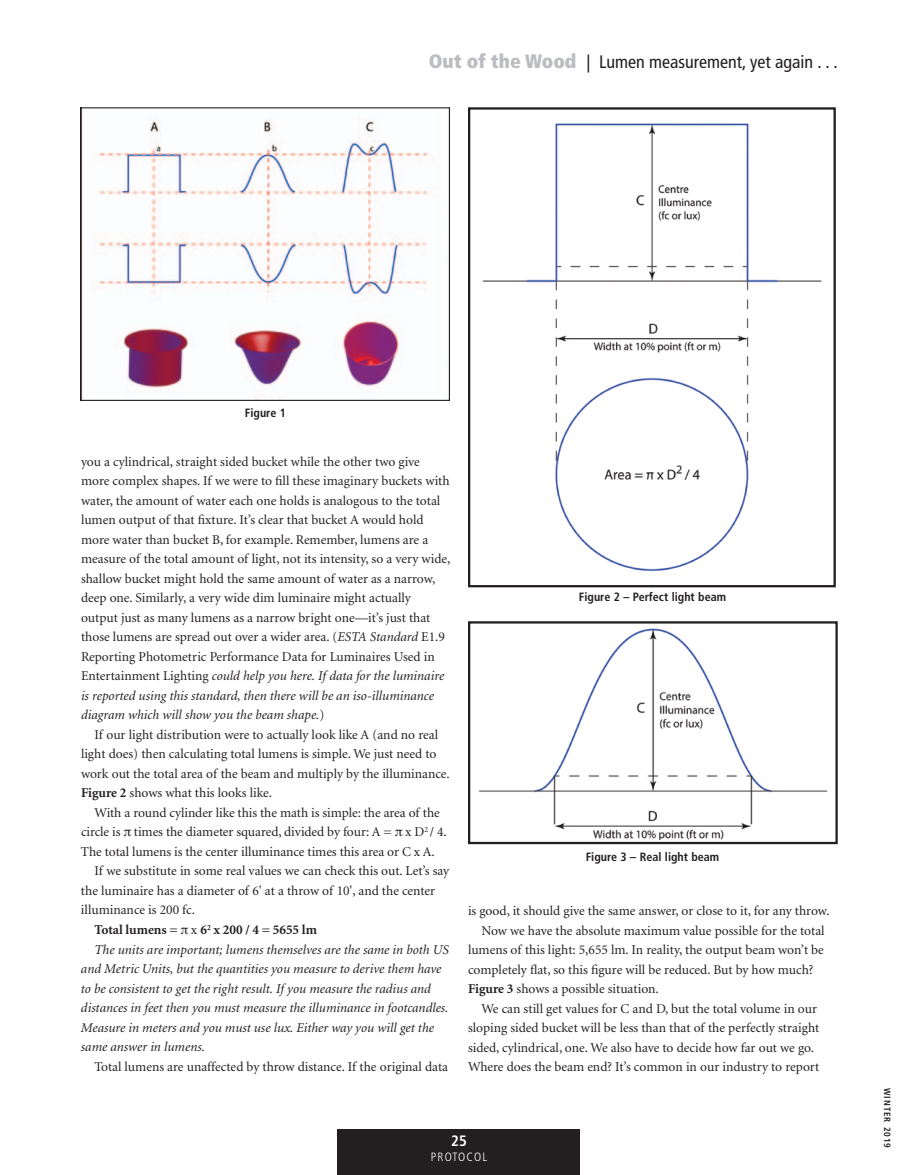
<style>
.page{position:relative;width:918px;height:1175px;background:#fff}
.page>*{position:absolute;margin:0;border:0;box-sizing:border-box;transform-origin:0 0}
.t1{font:condensed 18px "Frutiger";color:#231f20}
.t2{font:700 condensed 15px "Frutiger";color:#fff}
.t3{font:13.5px/19.5px "Minion";color:#231f20}
.t4{font:italic 13.5px "Minion";color:#231f20}
.t5{font:700 13.5px "Minion";color:#231f20}
.t6{font:700 condensed 12px "Frutiger";color:#231f20}
.t7{font:300 condensed 12px "Frutiger";letter-spacing:.1em;color:#fff}
.t8{font:700 condensed 9px "Frutiger";letter-spacing:.1em;color:#231f20}
.s1{font-weight:900;font-size:19.5px;color:#bcbdc0}
.s2{font-style:italic}
.s3{font-weight:700}
.s4{font-family:"Times"}
.s5{font-family:"Times";font-weight:400}
.s6{font-weight:400}
</style>
<div class="page">
<div style="left:338px;top:1129px;width:242px;height:45px;background:#231f20"></div>
<img style="left:82px;top:109px;width:346px;height:290px">
<div style="left:80px;top:107px;width:370px;height:294px;border:1px solid #231f20"></div>
<img style="left:482px;top:123px;width:340px;height:449px">
<div style="left:468px;top:107px;width:368px;height:480px;border:2px solid #231f20"></div>
<img style="left:478px;top:628px;width:350px;height:211px">
<div style="left:468px;top:621px;width:370px;height:223px;border:2px solid #231f20"></div>
<h1 class="t1" style="left:429px;top:51px;width:410px"><span class="s1">Out of the Wood</span> | Lumen measurement, yet again . . .</h1>
<p class="t6" style="left:245px;top:406px;width:43px">Figure 1</p>
<p class="t3" style="left:81px;top:452px;width:371px">you a cylindrical, straight sided bucket while the other two give more complex shapes. If we were to fill these imaginary buckets with water, the amount of water each one holds is analogous to the total lumen output of that fixture. It’s clear that bucket A would hold more water than bucket B, for example. Remember, lumens are a measure of the total amount of light, not its intensity, so a very wide, shallow bucket might hold the same amount of water as a narrow, deep one. Similarly, a very wide dim luminaire might actually output just as many lumens as a narrow bright one—it’s just that those lumens are spread out over a wider area. (<span class="s2">ESTA Standard</span> E1.9<br>Reporting Photometric Performance Data for Luminaires Used in Entertainment Lighting <span class="s2">could help you here. If data for the luminaire is reported using this standard, then there will be an iso-illuminance diagram which will show you the beam shape.</span>)</p>
<p class="t3" style="left:81px;top:725px;width:370px;text-indent:14px">If our light distribution were to actually look like A (and no real light does) then calculating total lumens is simple. We just need to work out the total area of the beam and multiply by the illuminance.<br><span class="s3">Figure 2</span> shows what this looks like.</p>
<p class="t3" style="left:94px;top:803px;width:347px">With a round cylinder like this the math is simple: the area of the</p>
<p class="t3" style="left:81px;top:822px;width:367px">circle is <span class="s4">π</span> times the diameter squared, divided by four: A = <span class="s4">π</span> x D<sup>2</sup> / 4.</p>
<p class="t3" style="left:81px;top:842px;width:355px">The total lumens is the center illuminance times this area or C x A.</p>
<p class="t3" style="left:94px;top:862px;width:356px">If we substitute in some real values we can check this out. Let’s say</p>
<p class="t3" style="left:81px;top:881px;width:356px">the luminaire has a diameter of 6' at a throw of 10', and the center</p>
<p class="t3" style="left:81px;top:901px;width:116px">illuminance is 200 fc.</p>
<p class="t5" style="left:94px;top:922px;width:224px">Total lumens = <span class="s5">π</span> <span class="s6">x</span> 6<sup>2</sup> x 200 / 4 = 5655 lm</p>
<p class="t4" style="left:94px;top:942px;width:356px">The units are important; lumens themselves are the same in both US</p>
<p class="t4" style="left:81px;top:962px;width:362px">and Metric Units, but the quantities you measure to derive them have</p>
<p class="t4" style="left:81px;top:981px;width:351px">to be consistent to get the right result. If you measure the radius and</p>
<p class="t4" style="left:81px;top:1001px;width:369px">distances in feet then you must measure the illuminance in footcandles.</p>
<p class="t4" style="left:81px;top:1020px;width:355px">Measure in meters and you must use lux. Either way you will get the</p>
<p class="t4" style="left:81px;top:1040px;width:125px">same answer in lumens.</p>
<p class="t3" style="left:94px;top:1057px;width:355px">Total lumens are unaffected by throw distance. If the original data</p>
<p class="t6" style="left:579px;top:589px;width:149px">Figure 2 – Perfect light beam</p>
<p class="t6" style="left:586px;top:849px;width:135px">Figure 3 – Real light beam</p>
<p class="t3" style="left:468px;top:901px;width:363px">is good, it should give the same answer, or close to it, for any throw.</p>
<p class="t3" style="left:482px;top:921px;width:345px">Now we have the absolute maximum value possible for the total</p>
<p class="t3" style="left:468px;top:940px;width:357px">lumens of this light: 5,655 lm. In reality, the output beam won’t be</p>
<p class="t3" style="left:468px;top:960px;width:347px">completely flat, so this figure will be reduced. But by how much?</p>
<p class="t3" style="left:468px;top:979px;width:192px"><span class="s3">Figure 3</span> shows a possible situation.</p>
<p class="t3" style="left:482px;top:999px;width:337px">We can still get values for C and D, but the total volume in our</p>
<p class="t3" style="left:468px;top:1018px;width:353px">sloping sided bucket will be less than that of the perfectly straight</p>
<p class="t3" style="left:468px;top:1038px;width:348px">sided, cylindrical, one. We also have to decide how far out we go.</p>
<p class="t3" style="left:468px;top:1057px;width:353px">Where does the beam end? It’s common in our industry to report</p>
<p class="t2" style="left:451px;top:1132px;width:17px">25</p>
<p class="t7" style="left:431px;top:1150px;width:58px">PROTOCOL</p>
<p class="t8" style="left:893px;top:1088px;width:61px;rotate:90deg">Winter 2019</p>
</div>
